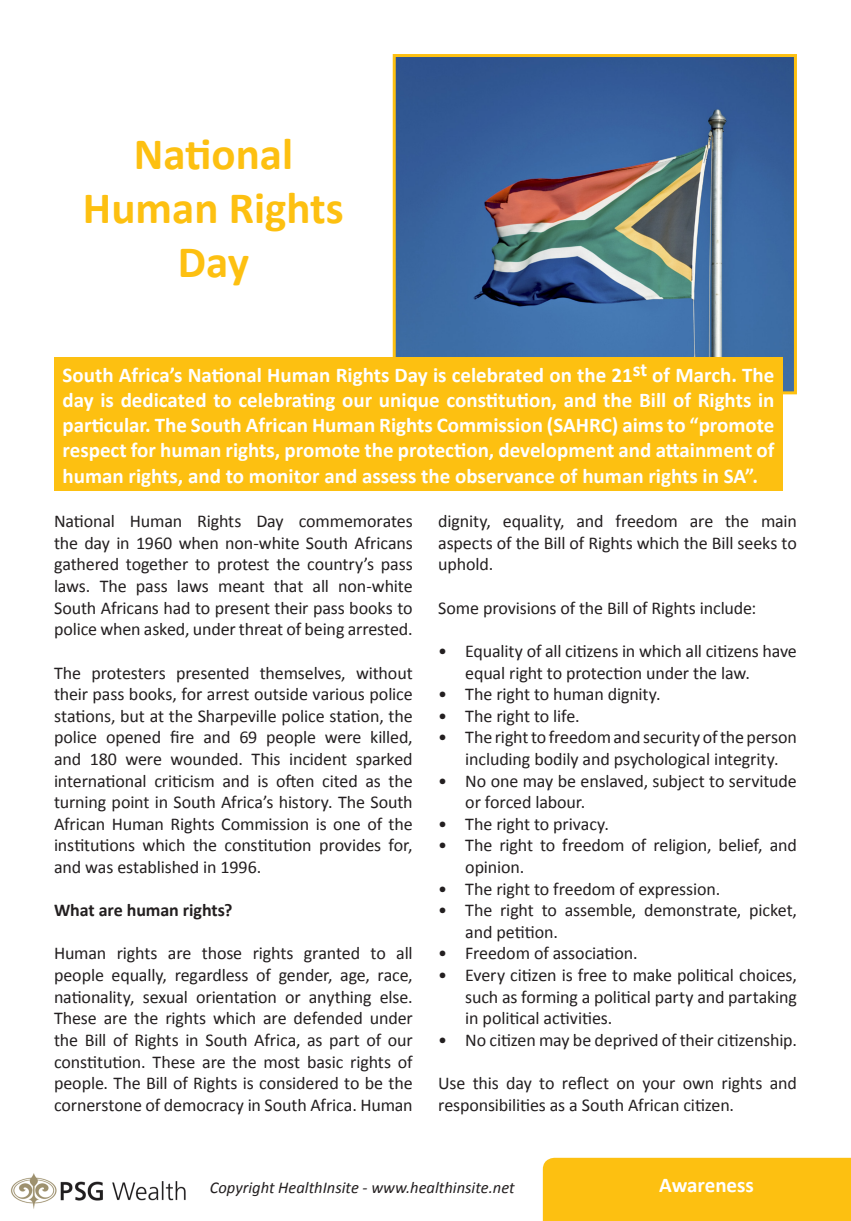
<style>
.page{position:relative;width:851px;height:1221px;background:#fff}
.page>*{position:absolute;margin:0;border:0;box-sizing:border-box;transform-origin:0 0}
.Headline{font:700 45px/54px "Calibri";color:#fdc011;text-align:center}
.Intro{font:700 21px/25.2px "Calibri";color:#fff;text-align:justify}
.Text_in_boxes{font:700 21px "Calibri";color:#fff}
.Intro-2{font:18px/21.6px "Calibri";letter-spacing:-.01em;color:#231f20;text-align:justify}
.Intro-3{font:700 18px "Calibri";letter-spacing:-.005em;color:#231f20}
.t1{font:italic 16.5px "Calibri";color:#231f20}
</style>
<div class="page">
<img style="left:396px;top:58px;width:396px;height:332px">
<div style="left:392px;top:54px;width:404px;height:340px;border:3px solid #fdc011"></div>
<div style="left:54px;top:357px;width:728px;height:134px;background:#fdc011"></div>
<div style="left:542px;top:1157px;width:308px;height:63px;background:#fdc011"></div>
<img style="left:11px;top:1173px;width:175px;height:36px">
<p class="Headline" style="left:83px;top:126px;width:262px">National<br>Human Rights<br>Day</p>
<p class="Intro" style="left:63px;top:362px;width:713px">South Africa’s National Human Rights Day is celebrated on the 21<sup>st</sup> of March. The day is dedicated to celebrating our unique constitution, and the Bill of Rights in particular. The South African Human Rights Commission (SAHRC) aims to “promote respect for human rights, promote the protection, development and attainment of human rights, and to monitor and assess the observance of human rights in SA”.</p>
<p class="Intro-2" style="left:54px;top:510px;width:360px">National Human Rights Day commemorates the day in 1960 when non-white South Africans gathered together to protest the country’s pass laws. The pass laws meant that all non-white South Africans had to present their pass books to police when asked, under threat of being arrested.</p>
<p class="Intro-2" style="left:54px;top:661px;width:360px">The protesters presented themselves, without their pass books, for arrest outside various police stations, but at the Sharpeville police station, the police opened fire and 69 people were killed, and 180 were wounded. This incident sparked international criticism and is often cited as the turning point in South Africa’s history. The South African Human Rights Commission is one of the institutions which the constitution provides for, and was established in 1996.</p>
<p class="Intro-3" style="left:54px;top:898px;width:180px">What are human rights?</p>
<p class="Intro-2" style="left:54px;top:942px;width:360px">Human rights are those rights granted to all people equally, regardless of gender, age, race, nationality, sexual orientation or anything else.<br>These are the rights which are defended under the Bill of Rights in South Africa, as part of our constitution. These are the most basic rights of people. The Bill of Rights is considered to be the cornerstone of democracy in South Africa. Human</p>
<p class="Intro-2" style="left:438px;top:510px;width:360px">dignity, equality, and freedom are the main aspects of the Bill of Rights which the Bill seeks to uphold.</p>
<p class="Intro-2" style="left:438px;top:597px;width:319px">Some provisions of the Bill of Rights include:</p>
<p class="Intro-2" style="left:465px;top:640px;width:333px;text-indent:-27px">• Equality of all citizens in which all citizens have equal right to protection under the law.</p>
<p class="Intro-2" style="left:438px;top:683px;width:224px">• The right to human dignity.</p>
<p class="Intro-2" style="left:438px;top:705px;width:143px">• The right to life.</p>
<p class="Intro-2" style="left:438px;top:726px;width:360px;text-align:center">• The right to freedom and security of the person including bodily and psychological integrity.</p>
<p class="Intro-2" style="left:465px;top:769px;width:333px;text-indent:-27px">• No one may be enslaved, subject to servitude or forced labour.</p>
<p class="Intro-2" style="left:438px;top:813px;width:172px">• The right to privacy.</p>
<p class="Intro-2" style="left:465px;top:834px;width:333px;text-indent:-27px">• The right to freedom of religion, belief, and opinion.</p>
<p class="Intro-2" style="left:438px;top:877px;width:283px">• The right to freedom of expression.</p>
<p class="Intro-2" style="left:465px;top:899px;width:333px;text-indent:-27px">• The right to assemble, demonstrate, picket, and petition.</p>
<p class="Intro-2" style="left:438px;top:942px;width:201px">• Freedom of association.</p>
<p class="Intro-2" style="left:465px;top:964px;width:333px;text-indent:-27px">• Every citizen is free to make political choices, such as forming a political party and partaking in political activities.</p>
<p class="Intro-2" style="left:438px;top:1029px;width:360px">• No citizen may be deprived of their citizenship.</p>
<p class="Intro-2" style="left:438px;top:1072px;width:360px">Use this day to reflect on your own rights and responsibilities as a South African citizen.</p>
<p class="t1" style="left:210px;top:1176px;width:306px">Copyright HealthInsite - www.healthinsite.net</p>
<p class="Text_in_boxes" style="left:659px;top:1171px;width:96px">Awareness</p>
</div>
